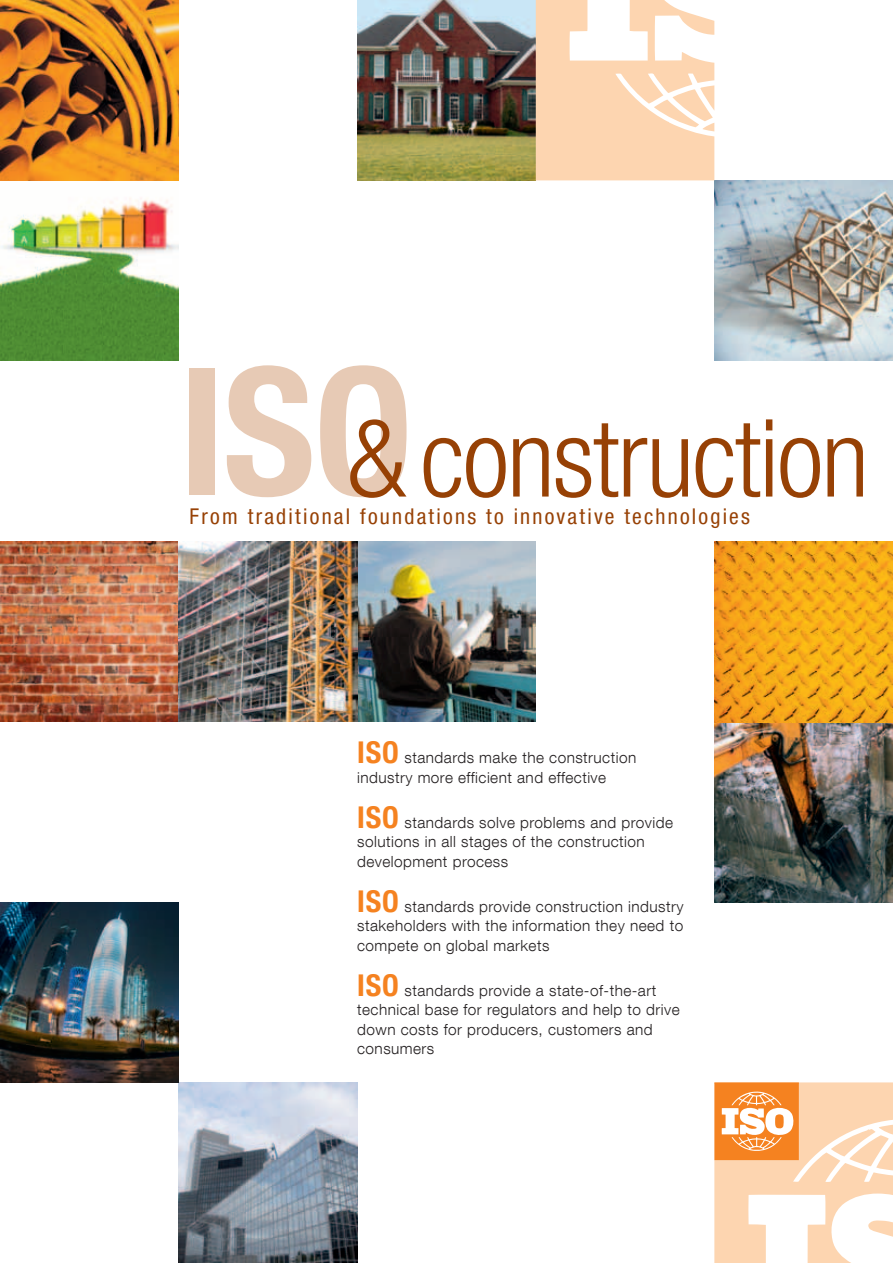
<style>
.page{position:relative;width:893px;height:1263px;background:#fff}
.page>*{position:absolute;margin:0;border:0;box-sizing:border-box;transform-origin:0 0}
.t1{font:300 condensed 108px "Helvetica Neue LT Com";letter-spacing:-.015em;color:#974105}
.t2{font:condensed 21.75px "Helvetica Neue LT Com";letter-spacing:.105em;color:#974105}
.t3{font:300 15.3px/19.5px "Helvetica Neue LT Com";letter-spacing:.03em;color:#231f20}
.s1{font-weight:700;font-size:177.75px;color:#e7cab5}
.s2{font-weight:700;font-stretch:condensed;font-size:30px;color:#f58220}
</style>
<div class="page">
<img style="left:0;top:542px;width:536px;height:180px">
<img style="left:0;top:0;width:179px;height:360px">
<img style="left:179px;top:1083px;width:178px;height:180px">
<img style="left:714px;top:180px;width:179px;height:181px">
<img style="left:0;top:902px;width:179px;height:181px">
<img style="left:357px;top:0;width:179px;height:180px">
<svg style="left:536px;top:0;width:178px;height:180px"></svg>
<svg style="left:714px;top:1082px;width:179px;height:181px"></svg>
<img style="left:714px;top:542px;width:179px;height:360px">
<h1 class="t1" style="left:180px;top:396px;width:691px"><span class="s1">ISO</span>&amp; construction</h1>
<h2 class="t2" style="left:190px;top:503px;width:562px">From traditional foundations to innovative technologies</h2>
<p class="t3" style="left:357px;top:748px;width:281px"><span class="s2">ISO</span> standards make the construction industry more efficient and effective</p>
<p class="t3" style="left:357px;top:812px;width:317px"><span class="s2">ISO</span> standards solve problems and provide solutions in all stages of the construction development process</p>
<p class="t3" style="left:357px;top:896px;width:328px;text-align:justify"><span class="s2">ISO</span> standards provide construction industry stakeholders with the information they need to compete on global markets</p>
<p class="t3" style="left:357px;top:980px;width:324px"><span class="s2">ISO</span> standards provide a state-of-the-art technical base for regulators and help to drive down costs for producers, customers and consumers</p>
</div>
